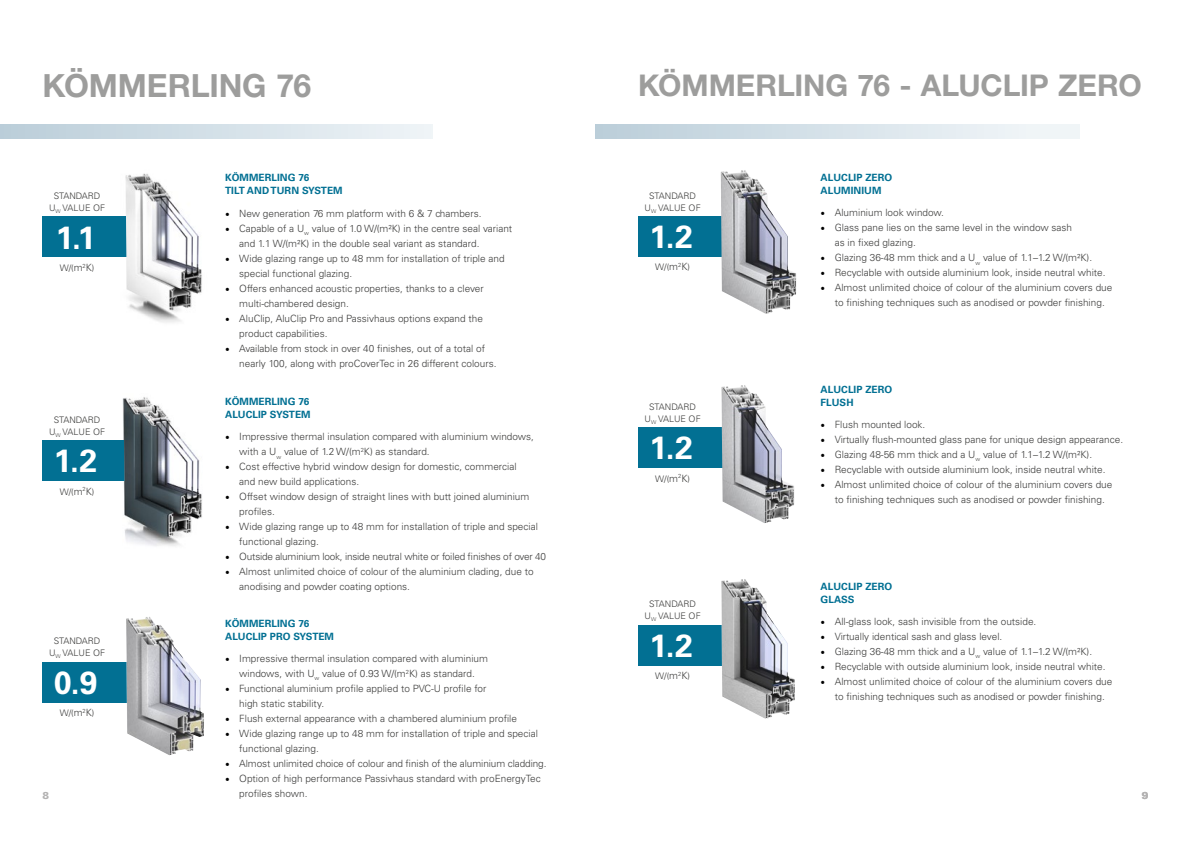
<style>
.page{position:relative;width:1191px;height:842px;background:#fff}
.page>*{position:absolute;margin:0;border:0;box-sizing:border-box;transform-origin:0 0}
.t1{font:700 32px "Univers";color:#fff}
.t2{font:700 32px "Helvetica Neue LT Pro";letter-spacing:-.005em;color:#9d9d9c}
.t3{font:700 30px "Helvetica Neue LT Pro";letter-spacing:-.005em;color:#9d9d9c}
.t4{font:300 10px/15px "Univers";color:#3c3c3b}
.t5{font:700 10px/13px "Univers";letter-spacing:.005em;color:#027093}
.t6{font:300 10px "Univers";letter-spacing:-.02em;color:#3c3c3b}
.t7{font:900 10px "Univers";color:#b3b2b2}
.t8{font:300 9px/12px "Univers";color:#3c3c3b;text-align:center}
.s1{font-size:10px}
.s2{font-family:"Minion Pro";font-weight:400;font-size:12px;color:#000}
</style>
<div class="page">
<svg style="left:0;top:124px;width:432px;height:14px"></svg>
<img style="left:100px;top:397px;width:102px;height:149px">
<img style="left:99px;top:173px;width:103px;height:150px">
<svg style="left:595px;top:124px;width:484px;height:14px"></svg>
<div style="left:43px;top:217px;width:91px;height:40px;background:#027093"></div>
<img style="left:126px;top:176px;width:74px;height:134px">
<div style="left:43px;top:441px;width:91px;height:40px;background:#027093"></div>
<img style="left:124px;top:399px;width:72px;height:115px">
<div style="left:43px;top:662px;width:91px;height:40px;background:#027093"></div>
<img style="left:126px;top:617px;width:78px;height:138px">
<div style="left:638px;top:216px;width:91px;height:41px;background:#027093"></div>
<img style="left:721px;top:170px;width:75px;height:144px">
<div style="left:638px;top:428px;width:91px;height:40px;background:#027093"></div>
<img style="left:721px;top:385px;width:73px;height:138px">
<div style="left:638px;top:625px;width:91px;height:40px;background:#027093"></div>
<img style="left:721px;top:579px;width:74px;height:139px">
<h1 class="t2" style="left:43px;top:66px;width:270px">KÖMMERLING 76</h1>
<h2 class="t3" style="left:638px;top:67px;width:505px">KÖMMERLING 76 - ALUCLIP ZERO</h2>
<p class="t8" style="left:49px;top:190px;width:58px">STANDARD<br>U<sub>W</sub> VALUE OF</p>
<h1 class="t1" style="left:56px;top:219px;width:41px">1.1</h1>
<p class="t8" style="left:60px;top:262px;width:36px">W/(<span class="s1">m</span><sup>2</sup><span class="s1">K</span>)</p>
<p class="t5" style="left:225px;top:171px;width:119px">KÖMMERLING 76<br>TILT AND TURN SYSTEM</p>
<p class="t5" style="left:820px;top:171px;width:73px">ALUCLIP ZERO<br>ALUMINIUM</p>
<p class="t4" style="left:225px;top:205px;width:258px"><span class="s2">•</span> New generation 76 mm platform with 6 &amp; 7 chambers.</p>
<p class="t4" style="left:239px;top:220px;width:274px;text-indent:-14px"><span class="s2">•</span> Capable of a U<sub>w</sub> value of 1.0 W/(m²K) in the centre seal variant and 1.1 W/(m²K) in the double seal variant as standard.</p>
<p class="t4" style="left:239px;top:250px;width:267px;text-indent:-14px"><span class="s2">•</span> Wide glazing range up to 48 mm for installation of triple and special functional glazing.</p>
<p class="t4" style="left:239px;top:280px;width:246px;text-indent:-14px"><span class="s2">•</span> Offers enhanced acoustic properties, thanks to a clever multi-chambered design.</p>
<p class="t4" style="left:239px;top:310px;width:245px;text-indent:-14px"><span class="s2">•</span> AluClip, AluClip Pro and Passivhaus options expand the product capabilities.</p>
<p class="t4" style="left:239px;top:340px;width:259px;text-indent:-14px"><span class="s2">•</span> Available from stock in over 40 finishes, out of a total of nearly 100, along with proCoverTec in 26 different colours.</p>
<p class="t8" style="left:644px;top:189px;width:58px">STANDARD<br>U<sub>W</sub> VALUE OF</p>
<p class="t4" style="left:820px;top:205px;width:125px"><span class="s2">•</span> Aluminium look window.</p>
<p class="t4" style="left:834px;top:220px;width:239px;text-indent:-14px"><span class="s2">•</span> Glass pane lies on the same level in the window sash as in fixed glazing.</p>
<p class="t4" style="left:820px;top:250px;width:273px"><span class="s2">•</span> Glazing 36-48 mm thick and a U<sub>w</sub> value of 1.1–1.2 W/(m²K).</p>
<p class="t4" style="left:820px;top:265px;width:286px"><span class="s2">•</span> Recyclable with outside aluminium look, inside neutral white.</p>
<p class="t4" style="left:834px;top:280px;width:279px;text-indent:-14px"><span class="s2">•</span> Almost unlimited choice of colour of the aluminium covers due to finishing techniques such as anodised or powder finishing.</p>
<h1 class="t1" style="left:649px;top:218px;width:45px">1.2</h1>
<p class="t8" style="left:655px;top:261px;width:36px">W/(<span class="s1">m</span><sup>2</sup><span class="s1">K</span>)</p>
<p class="t8" style="left:49px;top:414px;width:58px">STANDARD<br>U<sub>W</sub> VALUE OF</p>
<h1 class="t1" style="left:54px;top:442px;width:45px">1.2</h1>
<p class="t8" style="left:60px;top:485px;width:36px">W/(<span class="s1">m</span><sup>2</sup><span class="s1">K</span>)</p>
<p class="t8" style="left:49px;top:635px;width:58px">STANDARD<br>U<sub>W</sub> VALUE OF</p>
<h1 class="t1" style="left:54px;top:664px;width:45px">0.9</h1>
<p class="t8" style="left:60px;top:707px;width:36px">W/(<span class="s1">m</span><sup>2</sup><span class="s1">K</span>)</p>
<p class="t7" style="left:43px;top:790px;width:8px">8</p>
<p class="t5" style="left:225px;top:395px;width:87px">KÖMMERLING 76<br>ALUCLIP SYSTEM</p>
<p class="t4" style="left:239px;top:429px;width:296px;text-indent:-14px"><span class="s2">•</span> Impressive thermal insulation compared with aluminium windows, with a U<sub>w</sub> value of 1.2 W/(m<sup>2</sup>K) as standard.</p>
<p class="t4" style="left:239px;top:459px;width:279px;text-indent:-14px"><span class="s2">•</span> Cost effective hybrid window design for domestic, commercial and new build applications.</p>
<p class="t4" style="left:239px;top:489px;width:292px;text-indent:-14px"><span class="s2">•</span> Offset window design of straight lines with butt joined aluminium profiles.</p>
<p class="t4" style="left:239px;top:519px;width:300px;text-indent:-14px"><span class="s2">•</span> Wide glazing range up to 48 mm for installation of triple and special functional glazing.</p>
<p class="t6" style="left:225px;top:551px;width:322px"><span class="s2">•</span> Outside aluminium look, inside neutral white or foiled finishes of over 40</p>
<p class="t4" style="left:239px;top:564px;width:296px;text-indent:-14px"><span class="s2">•</span> Almost unlimited choice of colour of the aluminium clading, due to anodising and powder coating options.</p>
<p class="t5" style="left:225px;top:617px;width:110px">KÖMMERLING 76<br>ALUCLIP PRO SYSTEM</p>
<p class="t4" style="left:225px;top:651px;width:264px;text-align:center"><span class="s2">•</span> Impressive thermal insulation compared with aluminium windows, with U<sub>w</sub> value of 0.93 W/(m<sup>2</sup>K) as standard.</p>
<p class="t4" style="left:239px;top:681px;width:249px;text-indent:-14px"><span class="s2">•</span> Functional aluminium profile applied to PVC-U profile for high static stability.</p>
<p class="t4" style="left:225px;top:711px;width:293px"><span class="s2">•</span> Flush external appearance with a chambered aluminium profile</p>
<p class="t4" style="left:239px;top:726px;width:300px;text-indent:-14px"><span class="s2">•</span> Wide glazing range up to 48 mm for installation of triple and special functional glazing.</p>
<p class="t4" style="left:225px;top:756px;width:323px"><span class="s2">•</span> Almost unlimited choice of colour and finish of the aluminium cladding.</p>
<p class="t4" style="left:239px;top:771px;width:303px;text-indent:-14px"><span class="s2">•</span> Option of high performance Passivhaus standard with proEnergyTec profiles shown.</p>
<p class="t8" style="left:644px;top:401px;width:58px">STANDARD<br>U<sub>W</sub> VALUE OF</p>
<h1 class="t1" style="left:649px;top:429px;width:45px">1.2</h1>
<p class="t8" style="left:655px;top:472px;width:36px">W/(<span class="s1">m</span><sup>2</sup><span class="s1">K</span>)</p>
<p class="t8" style="left:644px;top:598px;width:58px">STANDARD<br>U<sub>W</sub> VALUE OF</p>
<h1 class="t1" style="left:649px;top:627px;width:45px">1.2</h1>
<p class="t8" style="left:655px;top:670px;width:36px">W/(<span class="s1">m</span><sup>2</sup><span class="s1">K</span>)</p>
<p class="t5" style="left:820px;top:383px;width:73px">ALUCLIP ZERO<br>FLUSH</p>
<p class="t4" style="left:820px;top:417px;width:106px"><span class="s2">•</span> Flush mounted look.</p>
<p class="t4" style="left:820px;top:432px;width:304px"><span class="s2">•</span> Virtually flush-mounted glass pane for unique design appearance.</p>
<p class="t4" style="left:820px;top:447px;width:273px"><span class="s2">•</span> Glazing 48-56 mm thick and a U<sub>w</sub> value of 1.1–1.2 W/(m²K).</p>
<p class="t4" style="left:820px;top:462px;width:286px"><span class="s2">•</span> Recyclable with outside aluminium look, inside neutral white.</p>
<p class="t4" style="left:834px;top:477px;width:279px;text-indent:-14px"><span class="s2">•</span> Almost unlimited choice of colour of the aluminium covers due to finishing techniques such as anodised or powder finishing.</p>
<p class="t5" style="left:820px;top:580px;width:73px">ALUCLIP ZERO<br>GLASS</p>
<p class="t4" style="left:820px;top:614px;width:217px"><span class="s2">•</span> All-glass look, sash invisible from the outside.</p>
<p class="t4" style="left:820px;top:629px;width:183px"><span class="s2">•</span> Virtually identical sash and glass level.</p>
<p class="t4" style="left:820px;top:644px;width:273px"><span class="s2">•</span> Glazing 36-48 mm thick and a U<sub>w</sub> value of 1.1–1.2 W/(m²K).</p>
<p class="t4" style="left:820px;top:659px;width:286px"><span class="s2">•</span> Recyclable with outside aluminium look, inside neutral white.</p>
<p class="t4" style="left:834px;top:674px;width:279px;text-indent:-14px"><span class="s2">•</span> Almost unlimited choice of colour of the aluminium covers due to finishing techniques such as anodised or powder finishing.</p>
<p class="t7" style="left:1141px;top:790px;width:8px">9</p>
</div>
